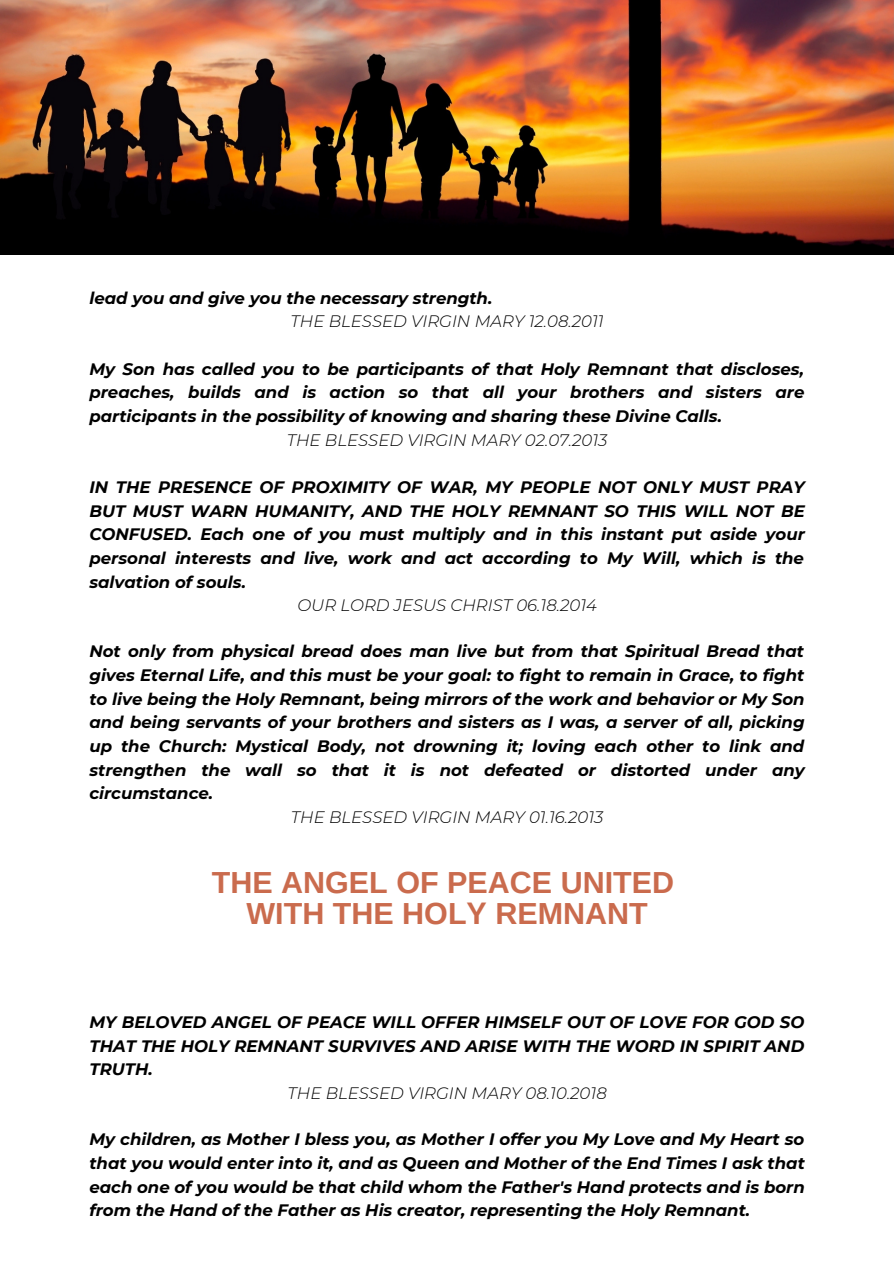
<style>
.page{position:relative;width:894px;height:1264px;background:#fff}
.page>*{position:absolute;margin:0;border:0;box-sizing:border-box;transform-origin:0 0}
.t1{font:700 30.45px/31.5px "Arimo";color:#ca6b4d;text-align:center}
.t2{font:italic 700 16.5px/23.7px "Montserrat";color:#000;text-align:justify}
.t3{font:italic 300 16.5px "Montserrat";color:#000}
</style>
<div class="page">
<img style="left:0;top:0;width:893px;height:254px">
<p class="t2" style="left:89px;top:286px;width:404px">lead you and give you the necessary strength.</p>
<p class="t3" style="left:290px;top:311px;width:314px">THE BLESSED VIRGIN MARY 12.08.2011</p>
<p class="t2" style="left:89px;top:357px;width:716px">My Son has called you to be participants of that Holy Remnant that discloses, preaches, builds and is action so that all your brothers and sisters are participants in the possibility of knowing and sharing these Divine Calls.</p>
<p class="t3" style="left:287px;top:430px;width:322px">THE BLESSED VIRGIN MARY 02.07.2013</p>
<p class="t2" style="left:89px;top:475px;width:716px">IN THE PRESENCE OF PROXIMITY OF WAR, MY PEOPLE NOT ONLY MUST PRAY BUT MUST WARN HUMANITY, AND THE HOLY REMNANT SO THIS WILL NOT BE CONFUSED. Each one of you must multiply and in this instant put aside your personal interests and live, work and act according to My Will, which is the salvation of souls.</p>
<p class="t3" style="left:297px;top:595px;width:301px">OUR LORD JESUS CHRIST 06.18.2014</p>
<p class="t2" style="left:89px;top:639px;width:716px">Not only from physical bread does man live but from that Spiritual Bread that gives Eternal Life, and this must be your goal: to fight to remain in Grace, to fight to live being the Holy Remnant, being mirrors of the work and behavior or My Son and being servants of your brothers and sisters as I was, a server of all, picking up the Church: Mystical Body, not drowning it; loving each other to link and strengthen the wall so that it is not defeated or distorted under any circumstance.</p>
<p class="t3" style="left:291px;top:807px;width:314px">THE BLESSED VIRGIN MARY 01.16.2013</p>
<h1 class="t1" style="left:212px;top:866px;width:463px">THE ANGEL OF PEACE UNITED<br>WITH THE HOLY REMNANT</h1>
<p class="t2" style="left:89px;top:1010px;width:716px">MY BELOVED ANGEL OF PEACE WILL OFFER HIMSELF OUT OF LOVE FOR GOD SO THAT THE HOLY REMNANT SURVIVES AND ARISE WITH THE WORD IN SPIRIT AND TRUTH.</p>
<p class="t3" style="left:287px;top:1083px;width:321px">THE BLESSED VIRGIN MARY 08.10.2018</p>
<p class="t2" style="left:89px;top:1127px;width:716px">My children, as Mother I bless you, as Mother I offer you My Love and My Heart so that you would enter into it, and as Queen and Mother of the End Times I ask that each one of you would be that child whom the Father's Hand protects and is born from the Hand of the Father as His creator, representing the Holy Remnant.</p>
</div>
